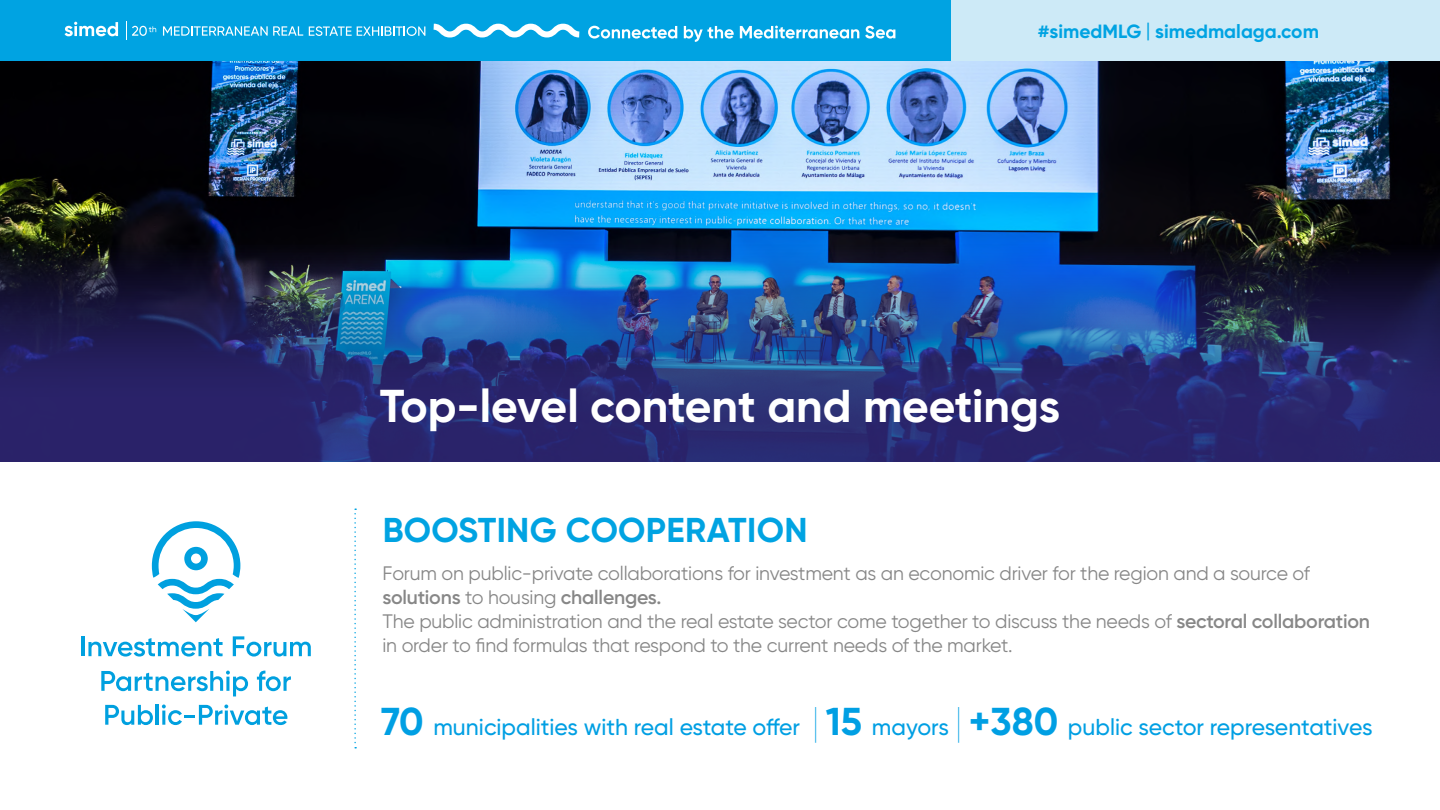
<style>
.page{position:relative;width:1440px;height:810px;background:#fff}
.page>*{position:absolute;margin:0;border:0;box-sizing:border-box;transform-origin:0 0}
.t1{font:700 46.05px "Gilroy";color:#fff}
.t2{font:700 34.42px "Gilroy";letter-spacing:.01em;color:#00a3e2}
.t3{font:500 23.02px "Gilroy";color:#009fe3}
.t4{font:19.5px/24px "Gilroy";letter-spacing:-.01em;color:#878787}
.t5{font:700 19.12px "Gilroy";color:#00a3e2}
.s1{font-family:"Sofia Pro"}
.s2{font-weight:600}
.s3{font-weight:700;font-size:38.85px}
.s4{font-weight:100;font-size:38.85px}
</style>
<div class="page">
<div style="left:950px;top:0;width:490px;height:62px;background:#cdeaf7"></div>
<div style="left:0;top:0;width:951px;height:62px;background:#00a3e2"></div>
<svg style="left:65px;top:22px;width:53px;height:14px"></svg>
<svg style="left:163px;top:26px;width:140px;height:10px"></svg>
<svg style="left:309px;top:23px;width:586px;height:19px"></svg>
<svg style="left:126px;top:22px;width:30px;height:18px"></svg>
<img style="left:0;top:62px;width:1440px;height:399px">
<svg style="left:354px;top:508px;width:2px;height:240px"></svg>
<hr style="left:81px;top:636px;width:4px;height:20px;background:#00a0df">
<svg style="left:88px;top:638px;width:135px;height:19px"></svg>
<svg style="left:233px;top:636px;width:78px;height:21px"></svg>
<svg style="left:105px;top:705px;width:48px;height:20px"></svg>
<hr style="left:156px;top:704px;width:3px;height:21px;background:#00a0df">
<svg style="left:162px;top:705px;width:125px;height:20px"></svg>
<svg style="left:152px;top:521px;width:88px;height:101px"></svg>
<svg style="left:101px;top:671px;width:147px;height:25px"></svg>
<svg style="left:257px;top:670px;width:34px;height:21px"></svg>
<p class="t5" style="left:1038px;top:20px;width:283px">#simedMLG <span class="s1">|</span> simedmalaga.com</p>
<h1 class="t1" style="left:380px;top:377px;width:682px">Top-level content and meetings</h1>
<h2 class="t2" style="left:383px;top:508px;width:426px">BOOSTING COOPERATION</h2>
<p class="t4" style="left:382px;top:561px;width:989px">Forum on public-private collaborations for investment as an economic driver for the region and a source of <span class="s2">solutions</span> to housing <span class="s2">challenges.<br></span>The public administration and the real estate sector come together to discuss the needs of <span class="s2">sectoral collaboration </span>in order to find formulas that respond to the current needs of the market.</p>
<p class="t3" style="left:381px;top:712px;width:993px"><span class="s3">70</span> municipalities with real estate offer <span class="s4">|</span><span class="s3">15</span> mayors <span class="s4">|</span> <span class="s3">+380</span> public sector representatives</p>
</div>
